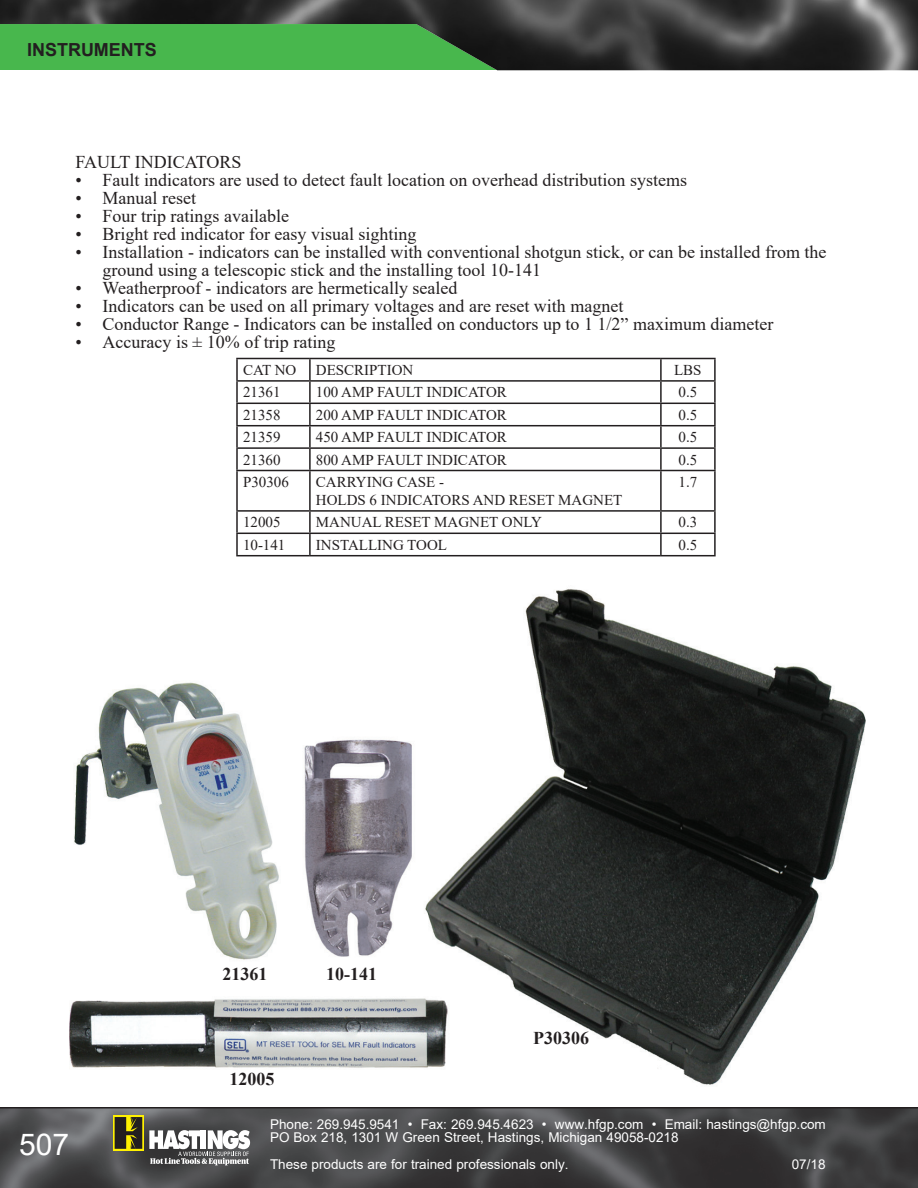
<style>
.page{position:relative;width:918px;height:1188px;background:#fff}
.page>*{position:absolute;margin:0;border:0;box-sizing:border-box;transform-origin:0 0}
.t1{font:30px "Arial";color:#fff}
.t2{font:18px/18px "Times New Roman";color:#231f20}
.t3{font:700 18px "Times New Roman";color:#231f20}
.t4{font:700 18px "Arial";color:#231f20}
.t5{font:15px/18px "Times New Roman";color:#231f20}
.t6{font:13.5px/13.5px "Arial";color:#fff}
</style>
<div class="page">
<img style="left:0;top:0;width:918px;height:70px">
<hr style="left:236px;top:358px;width:74px;height:1px;background:#231f20">
<hr style="left:236px;top:359px;width:2px;height:21px;background:#231f20">
<hr style="left:310px;top:358px;width:351px;height:1px;background:#231f20">
<hr style="left:309px;top:359px;width:2px;height:21px;background:#231f20">
<hr style="left:661px;top:358px;width:55px;height:1px;background:#231f20">
<hr style="left:660px;top:359px;width:2px;height:21px;background:#231f20">
<hr style="left:714px;top:359px;width:2px;height:21px;background:#231f20">
<hr style="left:236px;top:380px;width:74px;height:2px;background:#231f20">
<hr style="left:236px;top:382px;width:2px;height:21px;background:#231f20">
<hr style="left:310px;top:380px;width:351px;height:2px;background:#231f20">
<hr style="left:309px;top:382px;width:2px;height:21px;background:#231f20">
<hr style="left:661px;top:380px;width:55px;height:2px;background:#231f20">
<hr style="left:660px;top:382px;width:2px;height:21px;background:#231f20">
<hr style="left:714px;top:382px;width:2px;height:21px;background:#231f20">
<hr style="left:236px;top:403px;width:74px;height:1px;background:#231f20">
<hr style="left:236px;top:404px;width:2px;height:21px;background:#231f20">
<hr style="left:310px;top:403px;width:351px;height:1px;background:#231f20">
<hr style="left:309px;top:404px;width:2px;height:21px;background:#231f20">
<hr style="left:661px;top:403px;width:55px;height:1px;background:#231f20">
<hr style="left:660px;top:404px;width:2px;height:21px;background:#231f20">
<hr style="left:714px;top:404px;width:2px;height:21px;background:#231f20">
<hr style="left:236px;top:425px;width:74px;height:1px;background:#231f20">
<hr style="left:236px;top:426px;width:2px;height:21px;background:#231f20">
<hr style="left:310px;top:425px;width:351px;height:1px;background:#231f20">
<hr style="left:309px;top:426px;width:2px;height:21px;background:#231f20">
<hr style="left:661px;top:425px;width:55px;height:1px;background:#231f20">
<hr style="left:660px;top:426px;width:2px;height:21px;background:#231f20">
<hr style="left:714px;top:426px;width:2px;height:21px;background:#231f20">
<hr style="left:236px;top:447px;width:74px;height:2px;background:#231f20">
<hr style="left:236px;top:449px;width:2px;height:21px;background:#231f20">
<hr style="left:310px;top:447px;width:351px;height:2px;background:#231f20">
<hr style="left:309px;top:449px;width:2px;height:21px;background:#231f20">
<hr style="left:661px;top:447px;width:55px;height:2px;background:#231f20">
<hr style="left:660px;top:449px;width:2px;height:21px;background:#231f20">
<hr style="left:714px;top:449px;width:2px;height:21px;background:#231f20">
<hr style="left:236px;top:470px;width:74px;height:1px;background:#231f20">
<hr style="left:236px;top:471px;width:2px;height:39px;background:#231f20">
<hr style="left:310px;top:470px;width:351px;height:1px;background:#231f20">
<hr style="left:309px;top:471px;width:2px;height:39px;background:#231f20">
<hr style="left:661px;top:470px;width:55px;height:1px;background:#231f20">
<hr style="left:660px;top:471px;width:2px;height:39px;background:#231f20">
<hr style="left:714px;top:471px;width:2px;height:39px;background:#231f20">
<hr style="left:236px;top:510px;width:74px;height:2px;background:#231f20">
<hr style="left:236px;top:512px;width:2px;height:21px;background:#231f20">
<hr style="left:310px;top:510px;width:351px;height:2px;background:#231f20">
<hr style="left:309px;top:512px;width:2px;height:21px;background:#231f20">
<hr style="left:661px;top:510px;width:55px;height:2px;background:#231f20">
<hr style="left:660px;top:512px;width:2px;height:21px;background:#231f20">
<hr style="left:714px;top:512px;width:2px;height:21px;background:#231f20">
<hr style="left:236px;top:533px;width:74px;height:1px;background:#231f20">
<hr style="left:236px;top:534px;width:2px;height:21px;background:#231f20">
<hr style="left:310px;top:533px;width:351px;height:1px;background:#231f20">
<hr style="left:309px;top:534px;width:2px;height:21px;background:#231f20">
<hr style="left:661px;top:533px;width:55px;height:1px;background:#231f20">
<hr style="left:660px;top:534px;width:2px;height:21px;background:#231f20">
<hr style="left:714px;top:534px;width:2px;height:21px;background:#231f20">
<hr style="left:236px;top:555px;width:74px;height:1px;background:#231f20">
<hr style="left:310px;top:555px;width:351px;height:1px;background:#231f20">
<hr style="left:661px;top:555px;width:55px;height:1px;background:#231f20">
<svg style="left:0;top:1107px;width:918px;height:81px;background:#454546"></svg>
<svg style="left:113px;top:1116px;width:31px;height:35px"></svg>
<svg style="left:149px;top:1130px;width:101px;height:35px"></svg>
<svg style="left:115px;top:1117px;width:27px;height:32px"></svg>
<img style="left:69px;top:589px;width:796px;height:496px">
<p class="t4" style="left:27px;top:37px;width:131px">INSTRUMENTS</p>
<p class="t2" style="left:76px;top:152px;width:167px">FAULT INDICATORS</p>
<p class="t2" style="left:76px;top:170px;width:613px">• Fault indicators are used to detect fault location on overhead distribution systems</p>
<p class="t2" style="left:76px;top:188px;width:122px">• Manual reset</p>
<p class="t2" style="left:76px;top:206px;width:215px">• Four trip ratings available</p>
<p class="t2" style="left:76px;top:224px;width:342px">• Bright red indicator for easy visual sighting</p>
<p class="t2" style="left:103px;top:242px;width:725px;text-indent:-27px">• Installation - indicators can be installed with conventional shotgun stick, or can be installed from the ground using a telescopic stick and the installing tool 10-141</p>
<p class="t2" style="left:76px;top:278px;width:383px">• Weatherproof - indicators are hermetically sealed</p>
<p class="t2" style="left:76px;top:296px;width:549px">• Indicators can be used on all primary voltages and are reset with magnet</p>
<p class="t2" style="left:76px;top:314px;width:699px">• Conductor Range - Indicators can be installed on conductors up to 1 1/2” maximum diameter</p>
<p class="t2" style="left:76px;top:332px;width:261px">• Accuracy is ± 10% of trip rating</p>
<p class="t5" style="left:243px;top:360px;width:55px">CAT NO</p>
<p class="t5" style="left:316px;top:360px;width:99px">DESCRIPTION</p>
<p class="t5" style="left:674px;top:360px;width:29px">LBS</p>
<p class="t5" style="left:243px;top:383px;width:39px">21361</p>
<p class="t5" style="left:316px;top:383px;width:193px">100 AMP FAULT INDICATOR</p>
<p class="t5" style="left:679px;top:383px;width:20px">0.5</p>
<p class="t5" style="left:243px;top:405px;width:39px">21358</p>
<p class="t5" style="left:316px;top:405px;width:193px">200 AMP FAULT INDICATOR</p>
<p class="t5" style="left:679px;top:405px;width:20px">0.5</p>
<p class="t5" style="left:243px;top:428px;width:39px">21359</p>
<p class="t5" style="left:316px;top:428px;width:193px">450 AMP FAULT INDICATOR</p>
<p class="t5" style="left:679px;top:428px;width:20px">0.5</p>
<p class="t5" style="left:243px;top:450px;width:39px">21360</p>
<p class="t5" style="left:316px;top:450px;width:193px">800 AMP FAULT INDICATOR</p>
<p class="t5" style="left:679px;top:450px;width:20px">0.5</p>
<p class="t5" style="left:243px;top:472px;width:47px">P30306</p>
<p class="t5" style="left:316px;top:472px;width:308px">CARRYING CASE -<br>HOLDS 6 INDICATORS AND RESET MAGNET</p>
<p class="t5" style="left:679px;top:472px;width:20px">1.7</p>
<p class="t5" style="left:243px;top:513px;width:39px">12005</p>
<p class="t5" style="left:316px;top:513px;width:228px">MANUAL RESET MAGNET ONLY</p>
<p class="t5" style="left:679px;top:513px;width:20px">0.3</p>
<p class="t5" style="left:243px;top:535px;width:44px">10-141</p>
<p class="t5" style="left:316px;top:535px;width:133px">INSTALLING TOOL</p>
<p class="t5" style="left:679px;top:535px;width:20px">0.5</p>
<h1 class="t1" style="left:19px;top:1124px;width:52px">507</h1>
<p class="t3" style="left:223px;top:961px;width:46px">21361</p>
<p class="t3" style="left:326px;top:961px;width:52px">10-141</p>
<p class="t3" style="left:230px;top:1066px;width:46px">12005</p>
<p class="t3" style="left:533px;top:1025px;width:57px">P30306</p>
<p class="t6" style="left:270px;top:1117px;width:557px">Phone: 269.945.9541 • Fax: 269.945.4623 • www.hfgp.com • Email: hastings@hfgp.com<br>PO Box 218, 1301 W Green Street, Hastings, Michigan 49058-0218</p>
<p class="t6" style="left:270px;top:1157px;width:300px">These products are for trained professionals only.</p>
<p class="t6" style="left:792px;top:1157px;width:35px">07/18</p>
</div>
